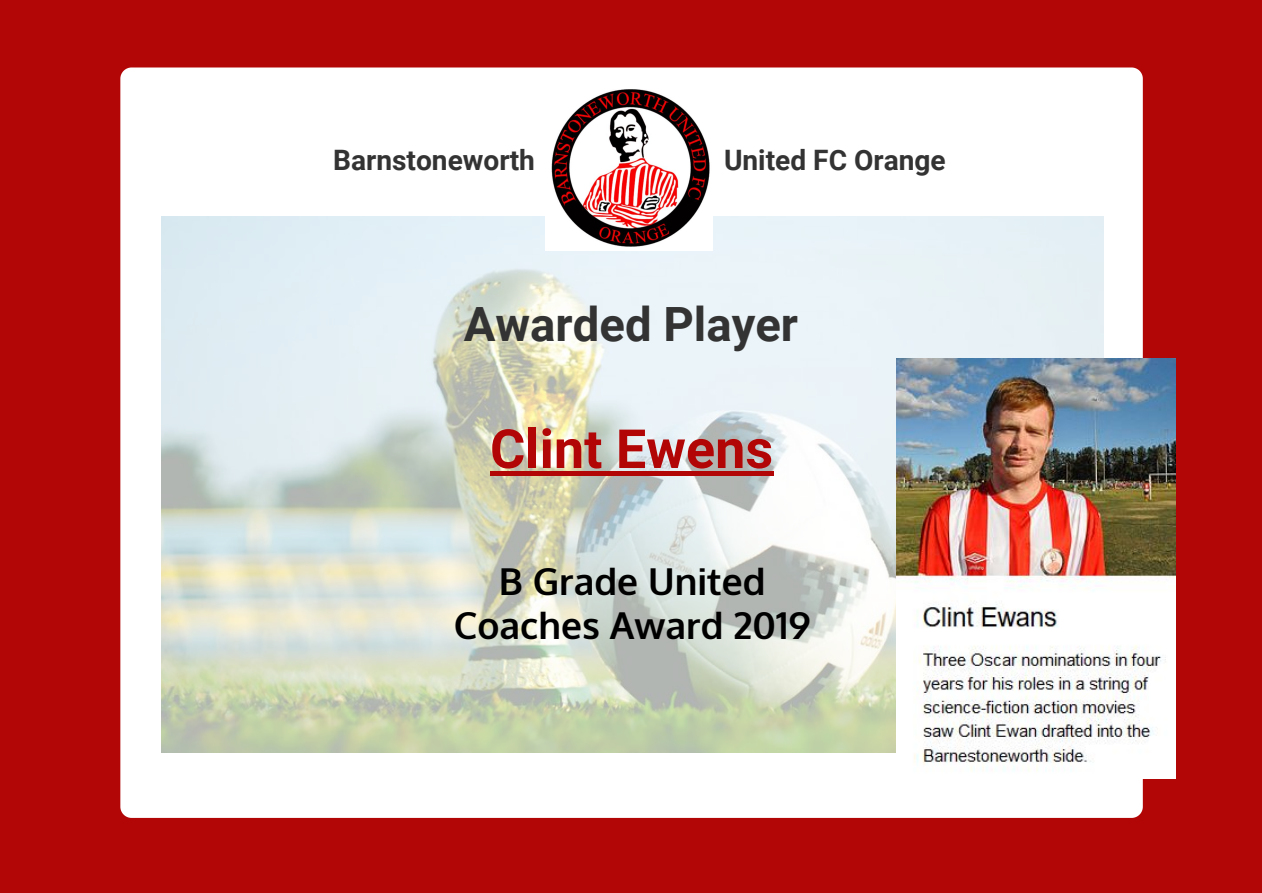
<style>
.page{position:relative;width:1262px;height:893px;background:#fff}
.page>*{position:absolute;margin:0;border:0;box-sizing:border-box;transform-origin:0 0}
.t1{font:700 54px "Roboto";color:#b20606}
.t2{font:700 47.25px "Roboto";color:#333}
.t3{font:700 37.05px/43.8px "Oxygen";color:#000;text-align:center}
.t4{font:700 28.05px "Roboto";color:#333}
</style>
<div class="page">
<div style="left:0;top:0;width:1261px;height:892px;background:#b20606"></div>
<div style="left:120px;top:67px;width:1022px;height:750px;background:#fff"></div>
<img style="left:162px;top:216px;width:941px;height:536px">
<div style="left:490px;top:471px;width:283px;height:5px;background:#b20606"></div>
<img style="left:546px;top:83px;width:166px;height:167px">
<img style="left:896px;top:358px;width:279px;height:420px">
<p class="t4" style="left:333px;top:140px;width:203px">Barnstoneworth</p>
<p class="t4" style="left:724px;top:140px;width:223px">United FC Orange</p>
<h2 class="t2" style="left:464px;top:291px;width:336px">Awarded Player</h2>
<h1 class="t1" style="left:490px;top:411px;width:285px">Clint Ewens</h1>
<h3 class="t3" style="left:454px;top:560px;width:358px">B Grade United<br>Coaches Award 2019</h3>
</div>
